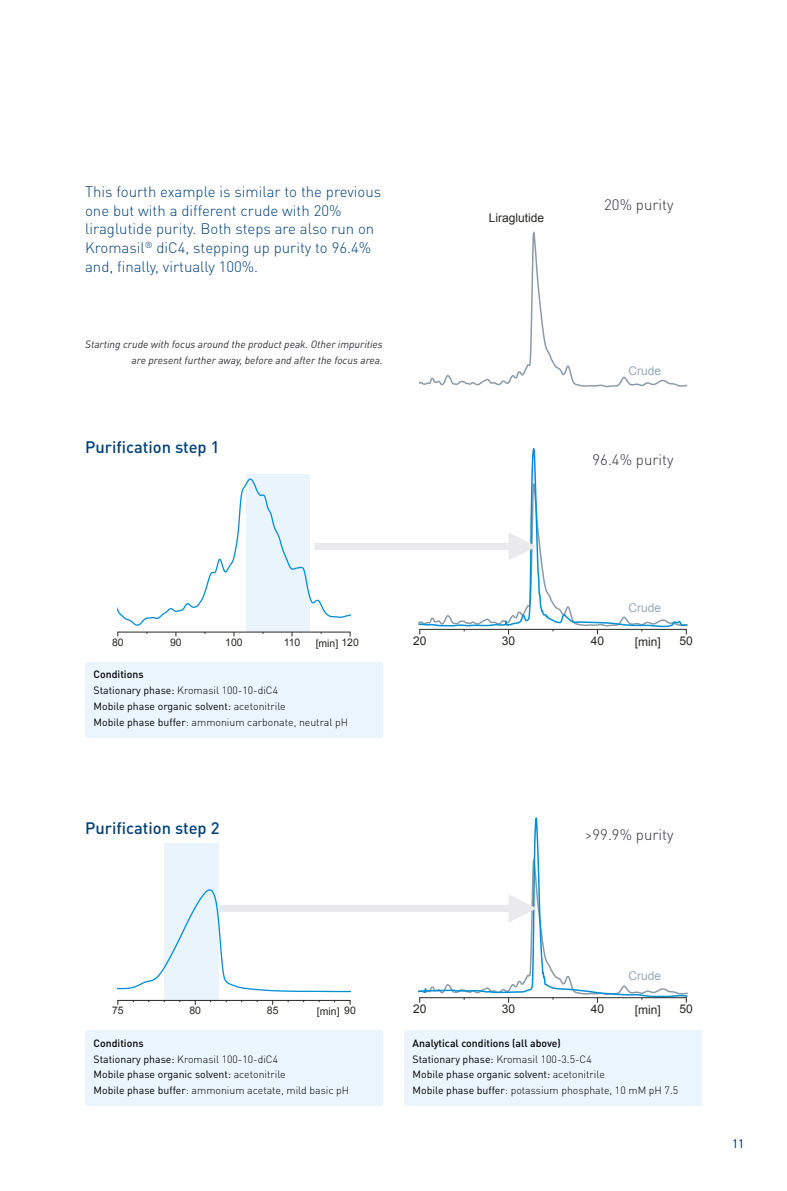
<style>
.page{position:relative;width:787px;height:1191px;background:#fff}
.page>*{position:absolute;margin:0;border:0;box-sizing:border-box;transform-origin:0 0}
.t1{font:500 16.5px "DIN Pro";color:#004079}
.t2{font:300 15px/18.8px "DIN Pro";color:#004079}
.t3{font:300 15px "DIN Pro";color:#2f3035}
.t4{font:12px "Arial";color:#272724}
.t5{font:12px "Arial";color:#97a9bb}
.t6{font:300 12px "DIN Pro";color:#004079}
.t7{font:10.5px/15.8px "DIN Pro";color:#000}
.t8{font:italic 10.5px/15.8px "DIN Pro";letter-spacing:-.005em;color:#2f3035;text-align:right}
.t9{font:10.5px "Arial";color:#272724}
.s1{font-weight:500}
.s2{font-weight:300}
</style>
<div class="page">
<div style="left:404px;top:1030px;width:298px;height:76px;background:#eaf5fd"></div>
<div style="left:85px;top:1030px;width:298px;height:76px;background:#eaf5fd"></div>
<div style="left:164px;top:843px;width:54px;height:157px;background:#e9f4fc"></div>
<svg style="left:117px;top:860px;width:571px;height:144px"></svg>
<hr style="left:118px;top:1000px;width:232px;height:1px;background:#272724">
<svg style="left:531px;top:448px;width:157px;height:180px"></svg>
<hr style="left:420px;top:629px;width:266px;height:1px;background:#272724">
<div style="left:85px;top:662px;width:298px;height:75px;background:#eaf5fd"></div>
<svg style="left:117px;top:477px;width:420px;height:159px"></svg>
<hr style="left:118px;top:632px;width:232px;height:1px;background:#272724">
<svg style="left:420px;top:233px;width:266px;height:155px"></svg>
<h2 class="t2" style="left:85px;top:183px;width:298px">This fourth example is similar to the previous one but with a different crude with 20% liraglutide purity. Both steps are also run on Kromasil<sup>®</sup> diC4, stepping up purity to 96.4% and, finally, virtually 100%.</h2>
<p class="t8" style="left:85px;top:337px;width:299px">Starting crude with focus around the product peak. Other impurities are present further away, before and after the focus area.</p>
<h1 class="t1" style="left:85px;top:440px;width:136px">Purification step 1</h1>
<p class="t4" style="left:489px;top:213px;width:57px">Liraglutide</p>
<h2 class="t3" style="left:604px;top:198px;width:71px">20% purity</h2>
<p class="t5" style="left:628px;top:366px;width:34px">Crude</p>
<h2 class="t3" style="left:592px;top:453px;width:82px">96.4% purity</h2>
<p class="t9" style="left:112px;top:638px;width:13px">80</p>
<p class="t9" style="left:170px;top:638px;width:13px">90</p>
<p class="t9" style="left:225px;top:638px;width:19px">100</p>
<p class="t9" style="left:284px;top:638px;width:18px">110</p>
<p class="t9" style="left:316px;top:639px;width:45px">[min] 120</p>
<p class="t7" style="left:94px;top:668px;width:256px"><span class="s1">Conditions<br></span>Stationary phase: <span class="s2">Kromasil 100-10-diC4<br></span>Mobile phase organic solvent: <span class="s2">acetonitrile<br></span>Mobile phase buffer<span class="s2">: ammonium carbonate, neutral pH</span></p>
<h1 class="t1" style="left:85px;top:821px;width:136px">Purification step 2</h1>
<p class="t9" style="left:112px;top:1006px;width:13px">75</p>
<p class="t9" style="left:189px;top:1006px;width:13px">80</p>
<p class="t9" style="left:267px;top:1006px;width:13px">85</p>
<p class="t9" style="left:317px;top:1007px;width:40px">[min] 90</p>
<p class="t7" style="left:94px;top:1036px;width:257px"><span class="s1">Conditions<br></span>Stationary phase: <span class="s2">Kromasil 100-10-diC4<br></span>Mobile phase organic solvent: <span class="s2">acetonitrile<br></span>Mobile phase buffer<span class="s2">: ammonium acetate, mild basic pH</span></p>
<p class="t5" style="left:628px;top:603px;width:34px">Crude</p>
<p class="t4" style="left:413px;top:636px;width:15px">20</p>
<p class="t4" style="left:502px;top:636px;width:15px">30</p>
<p class="t4" style="left:590px;top:636px;width:15px">40</p>
<p class="t4" style="left:679px;top:636px;width:15px">50</p>
<p class="t4" style="left:634px;top:637px;width:28px">[min]</p>
<h2 class="t3" style="left:585px;top:828px;width:90px">&gt;99.9% purity</h2>
<p class="t5" style="left:628px;top:971px;width:34px">Crude</p>
<p class="t4" style="left:413px;top:1004px;width:15px">20</p>
<p class="t4" style="left:502px;top:1004px;width:15px">30</p>
<p class="t4" style="left:590px;top:1004px;width:15px">40</p>
<p class="t4" style="left:679px;top:1004px;width:15px">50</p>
<p class="t4" style="left:634px;top:1005px;width:28px">[min]</p>
<p class="t7" style="left:412px;top:1036px;width:267px"><span class="s1">Analytical conditions (all above)<br></span>Stationary phase: <span class="s2">Kromasil 100-3.5-C4<br></span>Mobile phase organic solvent: <span class="s2">acetonitrile<br></span>Mobile phase buffer<span class="s2">: potassium phosphate, 10 mM pH 7.5</span></p>
<p class="t6" style="left:732px;top:1139px;width:14px">11</p>
</div>
